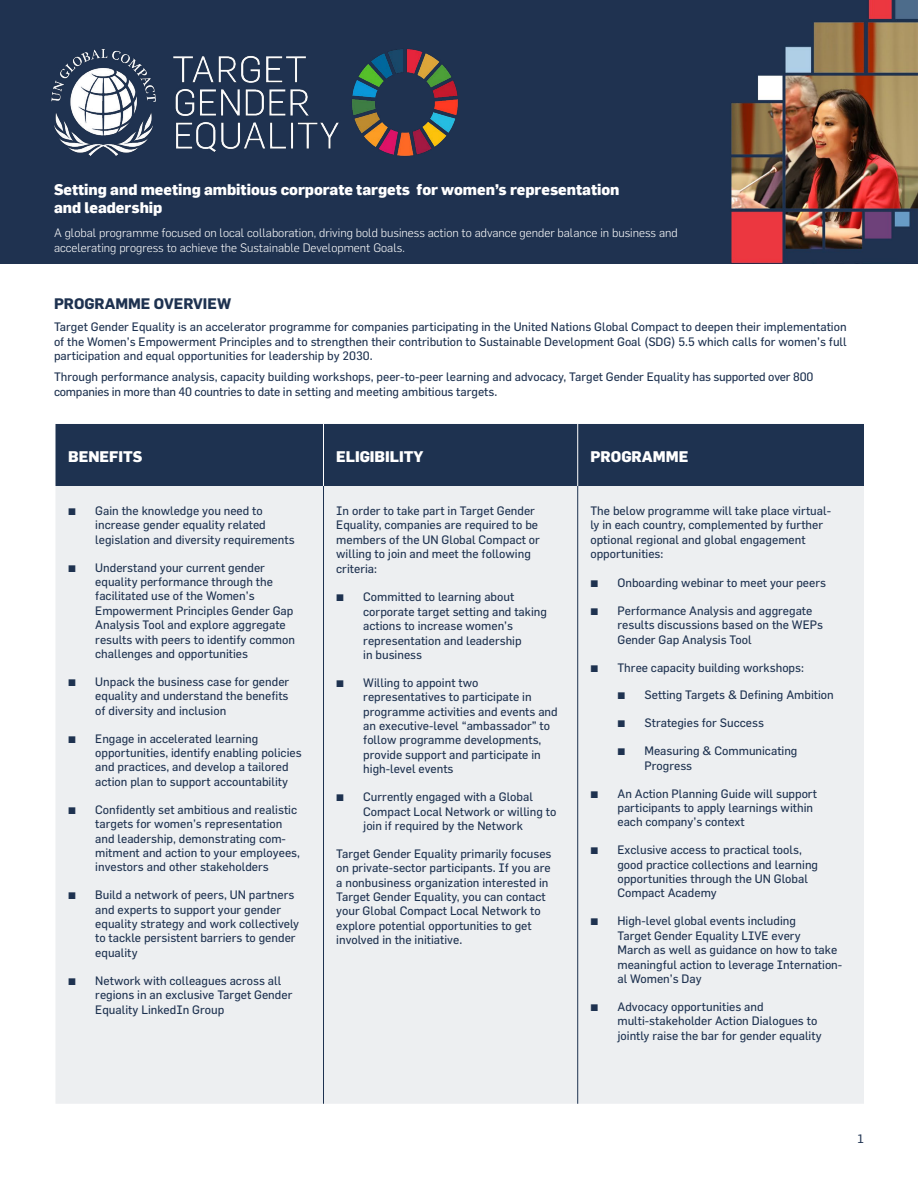
<style>
.page{position:relative;width:918px;height:1188px;background:#fff}
.page>*{position:absolute;margin:0;border:0;box-sizing:border-box;transform-origin:0 0}
.t1{font:800 15px/18px "Flama";color:#fff}
.t2{font:700 15px "Flama";color:#1e3250}
.t3{font:12px/14.4px "Flama";color:#1e3250}
.t4{font:300 12px/14.4px "Flama";color:#fff}
.s1{font-style:inherit}
</style>
<div class="page">
<img style="left:0;top:0;width:917px;height:264px">
<img style="left:41px;top:41px;width:424px;height:125px">
<div style="left:56px;top:424px;width:808px;height:62px;background:#1e3250"></div>
<div style="left:56px;top:486px;width:808px;height:618px;background:#edeff1"></div>
<hr style="left:323px;top:486px;width:1px;height:618px;background:#1e3250">
<hr style="left:577px;top:486px;width:1px;height:618px;background:#1e3250">
<hr style="left:323px;top:424px;width:1px;height:62px;background:#fff">
<hr style="left:577px;top:424px;width:1px;height:62px;background:#fff">
<p class="t1" style="left:54px;top:179px;width:567px">Setting and meeting ambitious corporate targets for women’s representation and leadership</p>
<p class="t4" style="left:54px;top:225px;width:625px">A global programme focused on local collaboration, driving bold business action to advance gender balance in business and accelerating progress to achieve the Sustainable Development Goals.</p>
<p class="t2" style="left:54px;top:293px;width:179px">PROGRAMME OVERVIEW</p>
<p class="t3" style="left:54px;top:320px;width:794px;text-align:justify">Target Gender Equality is an accelerator programme for companies participating in the United Nations Global Compact to deepen their implementation of the Women’s Empowerment Principles and to strengthen their contribution to Sustainable Development Goal (SDG) 5.5 which calls for women’s full participation and equal opportunities for leadership by 2030.</p>
<p class="t3" style="left:54px;top:370px;width:761px">Through performance analysis, capacity building workshops, peer-to-peer learning and advocacy, Target Gender Equality has supported over 800 companies in more than 40 countries to date in setting and meeting ambitious targets.</p>
<p class="t1" style="left:68px;top:447px;width:76px">BENEFITS</p>
<p class="t1" style="left:336px;top:447px;width:89px">ELIGIBILITY</p>
<p class="t1" style="left:590px;top:447px;width:99px">PROGRAMME</p>
<p class="t3" style="left:95px;top:503px;width:201px;text-indent:-27px"><span class="s1">▪</span> Gain the knowledge you need to increase gender equality related legislation and diversity requirements</p>
<p class="t3" style="left:95px;top:560px;width:201px;text-indent:-27px"><span class="s1">▪</span> Understand your current gender equality performance through the facilitated use of the Women’s Empowerment Principles Gender Gap Analysis Tool and explore aggregate results with peers to identify common challenges and opportunities</p>
<p class="t3" style="left:95px;top:674px;width:196px;text-align:justify;text-indent:-27px"><span class="s1">▪</span> Unpack the business case for gender equality and understand the benefits of diversity and inclusion</p>
<p class="t3" style="left:95px;top:731px;width:208px;text-indent:-27px"><span class="s1">▪</span> Engage in accelerated learning opportunities, identify enabling policies and practices, and develop a tailored action plan to support accountability</p>
<p class="t3" style="left:95px;top:802px;width:206px;text-indent:-27px"><span class="s1">▪</span> Confidently set ambitious and realistic targets for women’s representation and leadership, demonstrating com&shy;mitment and action to your employees, investors and other stakeholders</p>
<p class="t3" style="left:95px;top:887px;width:205px;text-indent:-27px"><span class="s1">▪</span> Build a network of peers, UN partners and experts to support your gender equality strategy and work collectively to tackle persistent barriers to gender equality</p>
<p class="t3" style="left:95px;top:973px;width:199px;text-indent:-27px"><span class="s1">▪</span> Network with colleagues across all regions in an exclusive Target Gender<br>Equality LinkedIn Group</p>
<p class="t3" style="left:336px;top:503px;width:205px">In order to take part in Target Gender<br>Equality, companies are required to be members of the UN Global Compact or willing to join and meet the following criteria:</p>
<p class="t3" style="left:363px;top:590px;width:185px;text-indent:-27px"><span class="s1">▪</span> Committed to learning about corporate target setting and taking actions to increase women’s representation and leadership<br>in business</p>
<p class="t3" style="left:363px;top:675px;width:196px;text-indent:-27px"><span class="s1">▪</span> Willing to appoint two representatives to participate in programme activities and events and an executive-level “ambassador” to follow programme developments, provide support and participate in high-level events</p>
<p class="t3" style="left:363px;top:789px;width:195px;text-indent:-27px"><span class="s1">▪</span> Currently engaged with a Global<br>Compact Local Network or willing to join if required by the Network</p>
<p class="t3" style="left:336px;top:846px;width:217px">Target Gender Equality primarily focuses on private-sector participants. If you are a nonbusiness organization interested in Target Gender Equality, you can contact your Global Compact Local Network to explore potential opportunities to get involved in the initiative.</p>
<p class="t3" style="left:590px;top:503px;width:242px">The below programme will take place virtual&shy;ly in each country, complemented by further optional regional and global engagement opportunities:</p>
<p class="t3" style="left:590px;top:575px;width:237px"><span class="s1">▪</span> Onboarding webinar to meet your peers</p>
<p class="t3" style="left:617px;top:603px;width:207px;text-indent:-27px"><span class="s1">▪</span> Performance Analysis and aggregate results discussions based on the WEPs<br>Gender Gap Analysis Tool</p>
<p class="t3" style="left:590px;top:660px;width:215px"><span class="s1">▪</span> Three capacity building workshops:</p>
<p class="t3" style="left:617px;top:688px;width:218px"><span class="s1">▪</span> Setting Targets &amp; Defining Ambition</p>
<p class="t3" style="left:617px;top:716px;width:148px"><span class="s1">▪</span> Strategies for Success</p>
<p class="t3" style="left:644px;top:743px;width:155px;text-indent:-27px"><span class="s1">▪</span> Measuring &amp; Communicating<br>Progress</p>
<p class="t3" style="left:617px;top:786px;width:201px;text-indent:-27px"><span class="s1">▪</span> An Action Planning Guide will support participants to apply learnings within each company’s context</p>
<p class="t3" style="left:617px;top:842px;width:202px;text-indent:-27px"><span class="s1">▪</span> Exclusive access to practical tools, good practice collections and learning opportunities through the UN Global Compact Academy</p>
<p class="t3" style="left:617px;top:914px;width:226px;text-indent:-27px"><span class="s1">▪</span> High-level global events including<br>Target Gender Equality LIVE every<br>March as well as guidance on how to take meaningful action to leverage Internation&shy;al Women’s Day</p>
<p class="t3" style="left:617px;top:999px;width:206px;text-indent:-27px"><span class="s1">▪</span> Advocacy opportunities and multi-stakeholder Action Dialogues to jointly raise the bar for gender equality</p>
<p class="t3" style="left:857px;top:1131px;width:8px">1</p>
</div>
